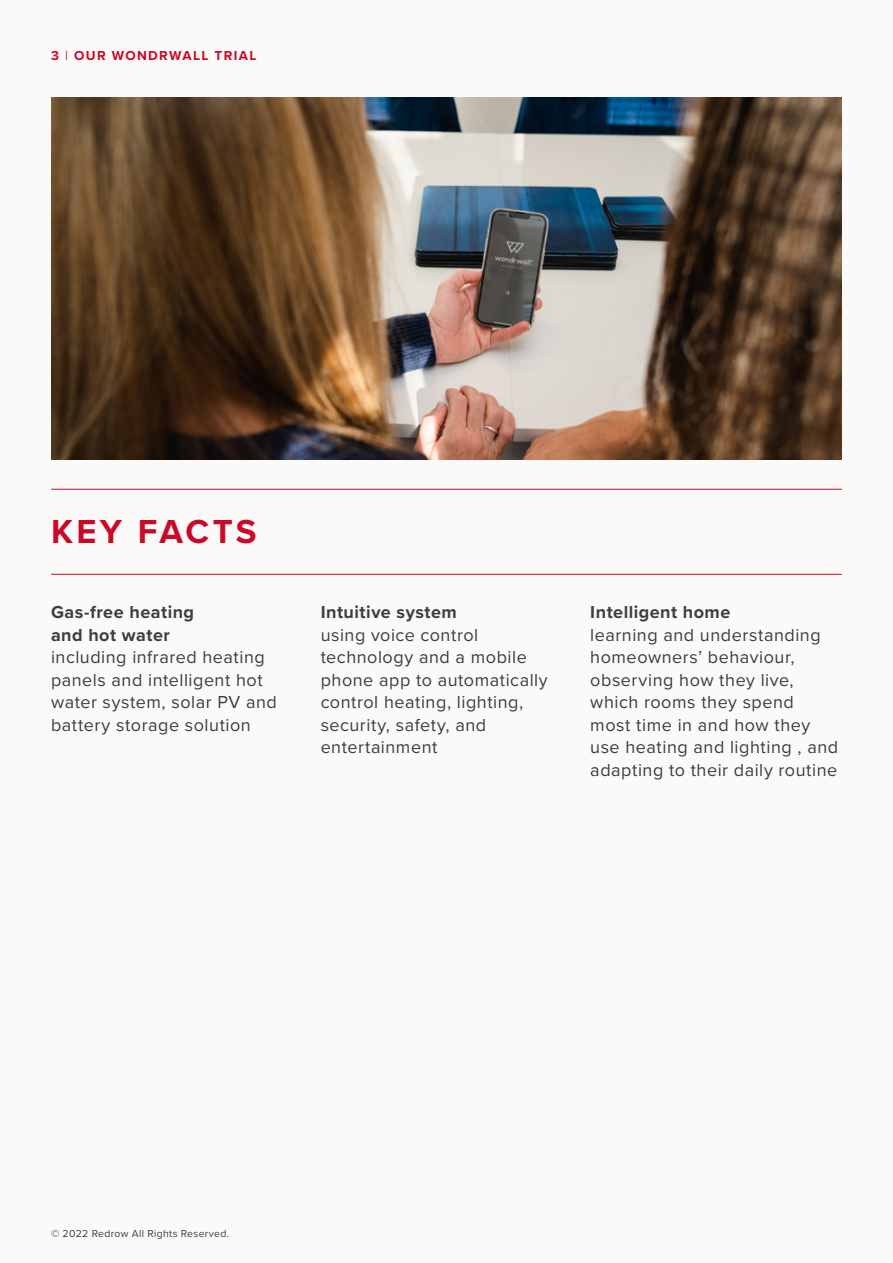
<style>
.page{position:relative;width:893px;height:1263px;background:#fbfaf8}
.page>*{position:absolute;margin:0;border:0;box-sizing:border-box;transform-origin:0 0}
.t1{font:700 34.5px "Proxima Nova";letter-spacing:.095em;color:#ca0928}
.t2{font:18px/22.5px "Proxima Nova";letter-spacing:.03em;color:#3e3e3e}
.t3{font:700 18px/22.5px "Proxima Nova";letter-spacing:.025em;color:#3e3e3e}
.t4{font:700 13.5px "Proxima Nova";letter-spacing:.1em;color:#ca0928}
.t5{font:10.5px "Proxima Nova";letter-spacing:.03em;color:#3e3e3e}
.s1{font-weight:400}
</style>
<div class="page">
<hr style="left:51px;top:574px;width:791px;height:1px;background:#ca0928">
<hr style="left:51px;top:489px;width:791px;height:1px;background:#ca0928">
<img style="left:51px;top:98px;width:791px;height:361px">
<p class="t4" style="left:51px;top:45px;width:207px">3 <span class="s1">|</span> OUR WONDRWALL TRIAL</p>
<h1 class="t1" style="left:51px;top:506px;width:207px">KEY FACTS</h1>
<p class="t3" style="left:51px;top:600px;width:145px">Gas-free heating and hot water</p>
<p class="t2" style="left:51px;top:645px;width:227px">including infrared heating panels and intelligent hot water system, solar PV and battery storage solution</p>
<p class="t3" style="left:321px;top:600px;width:138px">Intuitive system</p>
<p class="t2" style="left:321px;top:622px;width:229px">using voice control technology and a mobile phone app to automatically control heating, lighting, security, safety, and entertainment</p>
<p class="t3" style="left:590px;top:600px;width:142px">Intelligent home</p>
<p class="t2" style="left:590px;top:622px;width:249px">learning and understanding homeowners’ behaviour, observing how they live, which rooms they spend most time in and how they use heating and lighting , and adapting to their daily routine</p>
<p class="t5" style="left:51px;top:1226px;width:180px">© 2022 Redrow All Rights Reserved.</p>
</div>
